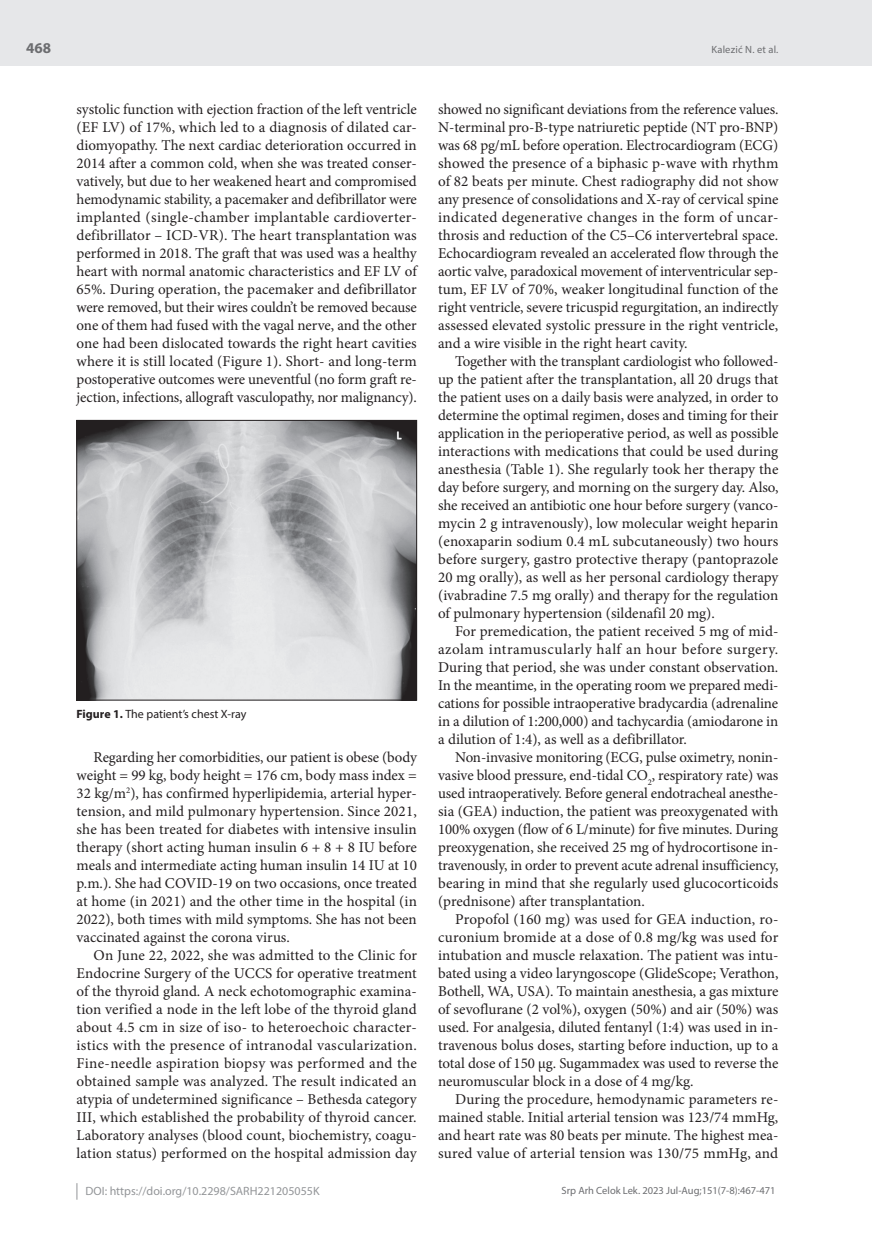
<style>
.page{position:relative;width:872px;height:1234px;background:#fff}
.page>*{position:absolute;margin:0;border:0;box-sizing:border-box;transform-origin:0 0}
.t1{font:15px/18px "Minion Pro";color:#231f20;text-align:justify}
.t2{font:700 15px "Myriad Pro";color:#6c6d70}
.t3{font:12px "Myriad Pro";color:#939598}
.t4{font:12px "Myriad Pro";color:#231f20}
.t5{font:10.5px "Myriad Pro";color:#6c6d70}
.s1{font-weight:700}
</style>
<div class="page">
<div style="left:0;top:0;width:872px;height:66px;background:#e6e7e9"></div>
<svg style="left:77px;top:1183px;width:1px;height:16px"></svg>
<img style="left:79px;top:422px;width:336px;height:276px">
<div style="left:77px;top:420px;width:340px;height:280px;border:1px solid #231f20"></div>
<p class="t2" style="left:26px;top:38px;width:26px">468</p>
<p class="t1" style="left:77px;top:100px;width:342px">systolic function with ejection fraction of the left ventricle (EF LV) of 17%, which led to a diagnosis of dilated car&shy;diomyopathy. The next cardiac deterioration occurred in 2014 after a common cold, when she was treated conser&shy;vatively, but due to her weakened heart and compromised hemodynamic stability, a pacemaker and defibrillator were implanted (single-chamber implantable cardioverter&shy;defibrillator – ICD-VR). The heart transplantation was performed in 2018. The graft that was used was a healthy heart with normal anatomic characteristics and EF LV of 65%. During operation, the pacemaker and defibrillator were removed, but their wires couldn’t be removed because one of them had fused with the vagal nerve, and the other one had been dislocated towards the right heart cavities where it is still located (Figure 1). Short- and long-term postoperative outcomes were uneventful (no form graft re&shy;jection, infections, allograft vasculopathy, nor malignancy).</p>
<p class="t4" style="left:77px;top:706px;width:171px"><span class="s1">Figure 1.</span> The patient’s chest X-ray</p>
<p class="t1" style="left:77px;top:748px;width:342px;text-indent:17px">Regarding her comorbidities, our patient is obese (body weight = 99 kg, body height = 176 cm, body mass index = 32 kg/m<sup>2</sup>), has confirmed hyperlipidemia, arterial hyper&shy;tension, and mild pulmonary hypertension. Since 2021, she has been treated for diabetes with intensive insulin therapy (short acting human insulin 6 + 8 + 8 IU before meals and intermediate acting human insulin 14 IU at 10 p.m.). She had COVID-19 on two occasions, once treated at home (in 2021) and the other time in the hospital (in 2022), both times with mild symptoms. She has not been vaccinated against the corona virus.</p>
<p class="t1" style="left:77px;top:946px;width:342px;text-indent:17px">On June 22, 2022, she was admitted to the Clinic for Endocrine Surgery of the UCCS for operative treatment of the thyroid gland. A neck echotomographic examina&shy;tion verified a node in the left lobe of the thyroid gland about 4.5 cm in size of iso- to heteroechoic character&shy;istics with the presence of intranodal vascularization.<br>Fine-needle aspiration biopsy was performed and the obtained sample was analyzed. The result indicated an atypia of undetermined significance – Bethesda category III, which established the probability of thyroid cancer.<br>Laboratory analyses (blood count, biochemistry, coagu&shy;lation status) performed on the hospital admission day</p>
<p class="t5" style="left:711px;top:43px;width:68px">Kalezić N. et al.</p>
<p class="t1" style="left:438px;top:100px;width:342px">showed no significant deviations from the reference values.<br>N-terminal pro-B-type natriuretic peptide (NT pro-BNP) was 68 pg/mL before operation. Electrocardiogram (ECG) showed the presence of a biphasic p-wave with rhythm of 82 beats per minute. Chest radiography did not show any presence of consolidations and X-ray of cervical spine indicated degenerative changes in the form of uncar&shy;throsis and reduction of the C5–C6 intervertebral space.<br>Echocardiogram revealed an accelerated flow through the aortic valve, paradoxical movement of interventricular sep&shy;tum, EF LV of 70%, weaker longitudinal function of the right ventricle, severe tricuspid regurgitation, an indirectly assessed elevated systolic pressure in the right ventricle, and a wire visible in the right heart cavity.</p>
<p class="t1" style="left:438px;top:352px;width:342px;text-indent:17px">Together with the transplant cardiologist who followed&shy;up the patient after the transplantation, all 20 drugs that the patient uses on a daily basis were analyzed, in order to determine the optimal regimen, doses and timing for their application in the perioperative period, as well as possible interactions with medications that could be used during anesthesia (Table 1). She regularly took her therapy the day before surgery, and morning on the surgery day. Also, she received an antibiotic one hour before surgery (vanco&shy;mycin 2 g intravenously), low molecular weight heparin (enoxaparin sodium 0.4 mL subcutaneously) two hours before surgery, gastro protective therapy (pantoprazole 20 mg orally), as well as her personal cardiology therapy (ivabradine 7.5 mg orally) and therapy for the regulation of pulmonary hypertension (sildenafil 20 mg).</p>
<p class="t1" style="left:438px;top:622px;width:342px;text-indent:17px">For premedication, the patient received 5 mg of mid&shy;azolam intramuscularly half an hour before surgery.<br>During that period, she was under constant observation.<br>In the meantime, in the operating room we prepared medi&shy;cations for possible intraoperative bradycardia (adrenaline in a dilution of 1:200,000) and tachycardia (amiodarone in a dilution of 1:4), as well as a defibrillator.</p>
<p class="t1" style="left:438px;top:748px;width:342px;text-indent:17px">Non-invasive monitoring (ECG, pulse oximetry, nonin&shy;vasive blood pressure, end-tidal CO<sub>2</sub>, respiratory rate) was used intraoperatively. Before general endotracheal anesthe&shy;sia (GEA) induction, the patient was preoxygenated with 100% oxygen (flow of 6 L/minute) for five minutes. During preoxygenation, she received 25 mg of hydrocortisone in&shy;travenously, in order to prevent acute adrenal insufficiency, bearing in mind that she regularly used glucocorticoids (prednisone) after transplantation.</p>
<p class="t1" style="left:438px;top:910px;width:342px;text-indent:17px">Propofol (160 mg) was used for GEA induction, ro&shy;curonium bromide at a dose of 0.8 mg/kg was used for intubation and muscle relaxation. The patient was intu&shy;bated using a video laryngoscope (GlideScope; Verathon, Bothell, WA, USA). To maintain anesthesia, a gas mixture of sevoflurane (2 vol%), oxygen (50%) and air (50%) was used. For analgesia, diluted fentanyl (1:4) was used in in&shy;travenous bolus doses, starting before induction, up to a total dose of 150 μg. Sugammadex was used to reverse the neuromuscular block in a dose of 4 mg/kg.</p>
<p class="t1" style="left:438px;top:1090px;width:342px;text-indent:17px">During the procedure, hemodynamic parameters re&shy;mained stable. Initial arterial tension was 123/74 mmHg, and heart rate was 80 beats per minute. The highest mea&shy;sured value of arterial tension was 130/75 mmHg, and</p>
<p class="t3" style="left:86px;top:1183px;width:235px">DOI: https://doi.org/10.2298/SARH221205055K</p>
<p class="t5" style="left:561px;top:1184px;width:216px">Srp Arh Celok Lek. 2023 Jul-Aug;151(7-8):467-471</p>
</div>
